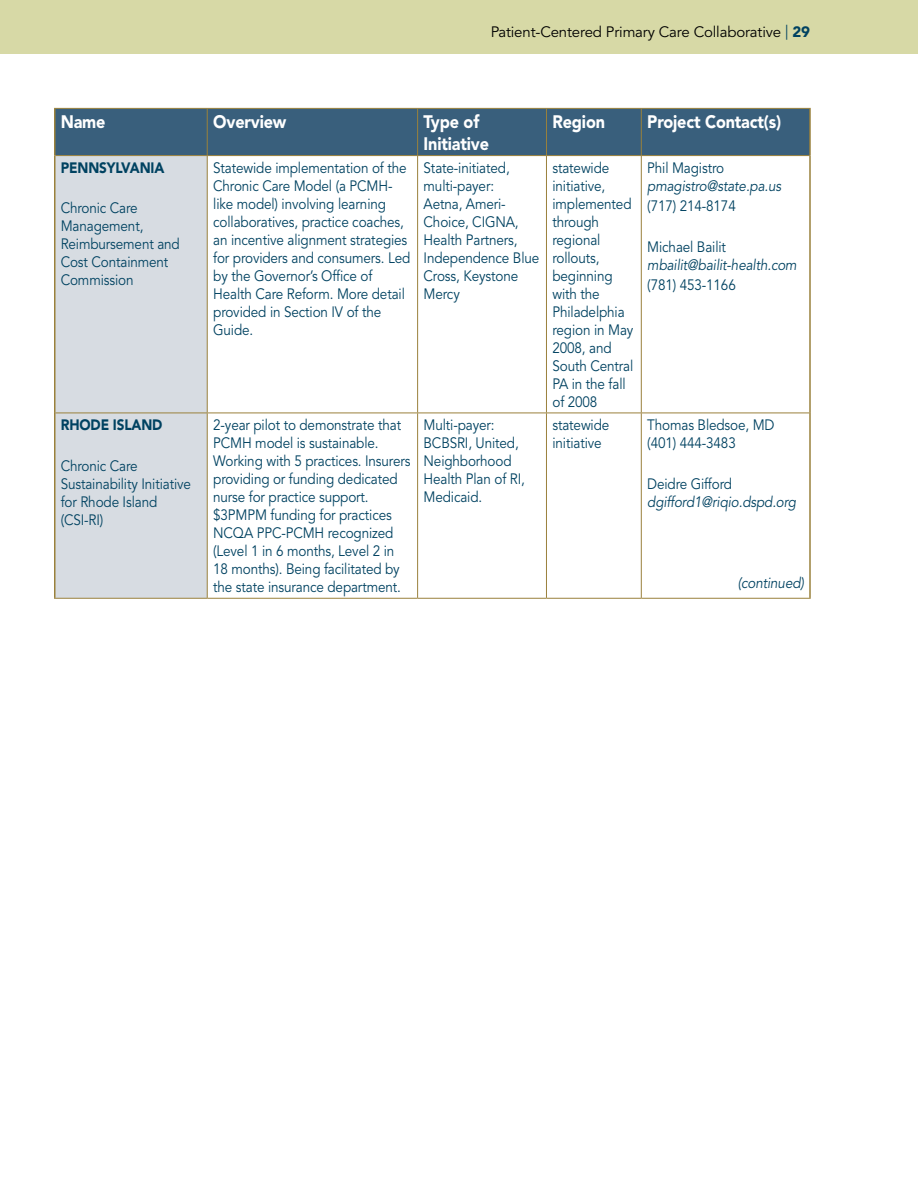
<style>
.page{position:relative;width:918px;height:1188px;background:#fff}
.page>*{position:absolute;margin:0;border:0;box-sizing:border-box;transform-origin:0 0}
.t1{font:900 18px/21.6px "Avenir LT Std";letter-spacing:-.01em;color:#fff;scale:.9 1}
.t2{font:15px/18px "Avenir LT Std";letter-spacing:-.01em;color:#004261;scale:.9 1}
.t3{font:italic 15px "Avenir LT Std";letter-spacing:-.01em;color:#004261;scale:.9 1}
.t4{font:15px "Avenir LT Std";letter-spacing:-.01em;color:#000}
.t5{font:900 15px "Avenir LT Std";letter-spacing:-.01em;color:#004261;scale:.9 1}
.s1{color:#004261}
.s2{font-weight:900;color:#004261}
</style>
<div class="page">
<div style="left:56px;top:109px;width:753px;height:46px;background:#395f7c"></div>
<div style="left:56px;top:156px;width:151px;height:442px;background:#d7dce2"></div>
<hr style="left:54px;top:108px;width:153px;height:1px;background:#9a813c">
<hr style="left:207px;top:108px;width:211px;height:1px;background:#9a813c">
<hr style="left:207px;top:109px;width:1px;height:46px;background:#9a813c">
<hr style="left:418px;top:108px;width:128px;height:1px;background:#9a813c">
<hr style="left:417px;top:109px;width:1px;height:46px;background:#9a813c">
<hr style="left:546px;top:108px;width:95px;height:1px;background:#9a813c">
<hr style="left:546px;top:109px;width:1px;height:46px;background:#9a813c">
<hr style="left:641px;top:108px;width:170px;height:1px;background:#9a813c">
<hr style="left:641px;top:109px;width:1px;height:46px;background:#9a813c">
<hr style="left:56px;top:155px;width:151px;height:1px;background:#9a813c">
<hr style="left:207px;top:155px;width:211px;height:1px;background:#9a813c">
<hr style="left:207px;top:156px;width:1px;height:257px;background:#9a813c">
<hr style="left:418px;top:155px;width:128px;height:1px;background:#9a813c">
<hr style="left:417px;top:156px;width:1px;height:257px;background:#9a813c">
<hr style="left:546px;top:155px;width:95px;height:1px;background:#9a813c">
<hr style="left:546px;top:156px;width:1px;height:257px;background:#9a813c">
<hr style="left:641px;top:155px;width:168px;height:1px;background:#9a813c">
<hr style="left:641px;top:156px;width:1px;height:257px;background:#9a813c">
<hr style="left:56px;top:413px;width:151px;height:1px;background:#9a813c">
<hr style="left:207px;top:413px;width:211px;height:1px;background:#9a813c">
<hr style="left:207px;top:413px;width:1px;height:185px;background:#9a813c">
<hr style="left:418px;top:413px;width:128px;height:1px;background:#9a813c">
<hr style="left:417px;top:413px;width:1px;height:185px;background:#9a813c">
<hr style="left:546px;top:413px;width:95px;height:1px;background:#9a813c">
<hr style="left:546px;top:413px;width:1px;height:185px;background:#9a813c">
<hr style="left:641px;top:413px;width:168px;height:1px;background:#9a813c">
<hr style="left:641px;top:413px;width:1px;height:185px;background:#9a813c">
<hr style="left:54px;top:598px;width:153px;height:1px;background:#9a813c">
<hr style="left:207px;top:598px;width:211px;height:1px;background:#9a813c">
<hr style="left:418px;top:598px;width:128px;height:1px;background:#9a813c">
<hr style="left:546px;top:598px;width:95px;height:1px;background:#9a813c">
<hr style="left:641px;top:598px;width:170px;height:1px;background:#9a813c">
<hr style="left:54px;top:109px;width:2px;height:47px;background:#9a813c">
<hr style="left:809px;top:109px;width:2px;height:47px;background:#9a813c">
<hr style="left:54px;top:156px;width:2px;height:257px;background:#9a813c">
<hr style="left:809px;top:156px;width:2px;height:257px;background:#9a813c">
<hr style="left:54px;top:413px;width:2px;height:185px;background:#9a813c">
<hr style="left:809px;top:413px;width:2px;height:185px;background:#9a813c">
<div style="left:0;top:0;width:918px;height:54px;background:#d7d9a6"></div>
<p class="t4" style="left:491px;top:23px;width:311px">Patient-Centered Primary Care Collaborative <span class="s1">|</span> <span class="s2">29</span></p>
<p class="t1" style="left:61px;top:111px;width:51px">Name</p>
<p class="t1" style="left:213px;top:111px;width:83px">Overview</p>
<p class="t1" style="left:424px;top:111px;width:74px">Type of<br>Initiative</p>
<p class="t1" style="left:552px;top:111px;width:60px">Region</p>
<p class="t1" style="left:647px;top:111px;width:150px">Project Contact(s)</p>
<p class="t5" style="left:61px;top:159px;width:30px">Penns</p>
<p class="t5" style="left:107px;top:159px;width:27px">ylvania</p>
<p class="t2" style="left:61px;top:200px;width:134px">Chronic Care<br>Management,<br>Reimbursement and<br>Cost Containment<br>Commission</p>
<p class="t2" style="left:213px;top:159px;width:220px">Statewide implementation of the<br>Chronic Care Model (a PCMH&shy;like model) involving learning collaboratives, practice coaches, an incentive alignment strategies for providers and consumers. Led by the Governor’s Office of<br>Health Care Reform. More detail provided in Section IV of the<br>Guide.</p>
<p class="t2" style="left:424px;top:159px;width:130px">State-initiated, multi-payer:<br>Aetna, Ameri-<br>Choice, CIGNA,<br>Health Partners,<br>Independence Blue<br>Cross, Keystone<br>Mercy</p>
<p class="t2" style="left:552px;top:159px;width:91px">statewide initiative, implemented through regional rollouts, beginning with the<br>Philadelphia region in May<br>2008, and<br>South Central<br>PA in the fall of 2008</p>
<p class="t2" style="left:647px;top:159px;width:87px">Phil Magistro</p>
<p class="t3" style="left:647px;top:177px;width:150px">pmagistro@state.pa.us</p>
<p class="t2" style="left:647px;top:197px;width:100px">(71 7) 21 4-81 74</p>
<p class="t2" style="left:647px;top:238px;width:89px">Michael Bailit</p>
<p class="t3" style="left:647px;top:256px;width:168px">mbailit@bailit-health.com</p>
<p class="t2" style="left:647px;top:276px;width:100px">(781 ) 453-11 66</p>
<p class="t5" style="left:61px;top:416px;width:22px">Rhod</p>
<p class="t5" style="left:101px;top:416px;width:47px">e Island</p>
<p class="t2" style="left:61px;top:457px;width:146px">Chronic Care<br>Sustainability Initiative for Rhode Island (CSI-RI)</p>
<p class="t2" style="left:213px;top:417px;width:221px">2-year pilot to demonstrate that<br>PCMH model is sustainable.<br>Working with 5 practices. Insurers providing or funding dedicated nurse for practice support. $3PMPM funding for practices<br>NCQA PPC-PCMH recognized (Level 1 in 6 months, Level 2 in<br>1 8 months). Being facilitated by the state insurance department.</p>
<p class="t2" style="left:424px;top:417px;width:114px">Multi-payer:<br>BCBSRI, United,<br>Neighborhood<br>Health Plan of RI,<br>Medicaid.</p>
<p class="t2" style="left:552px;top:417px;width:65px">statewide initiative</p>
<p class="t2" style="left:647px;top:417px;width:143px">Thomas Bledsoe, MD (401 ) 444-3483</p>
<p class="t2" style="left:647px;top:475px;width:96px">Deidre Gifford</p>
<p class="t3" style="left:647px;top:493px;width:167px">dgifford1@riqio.dspd.org</p>
<p class="t3" style="left:738px;top:574px;width:75px">(continued)</p>
</div>
